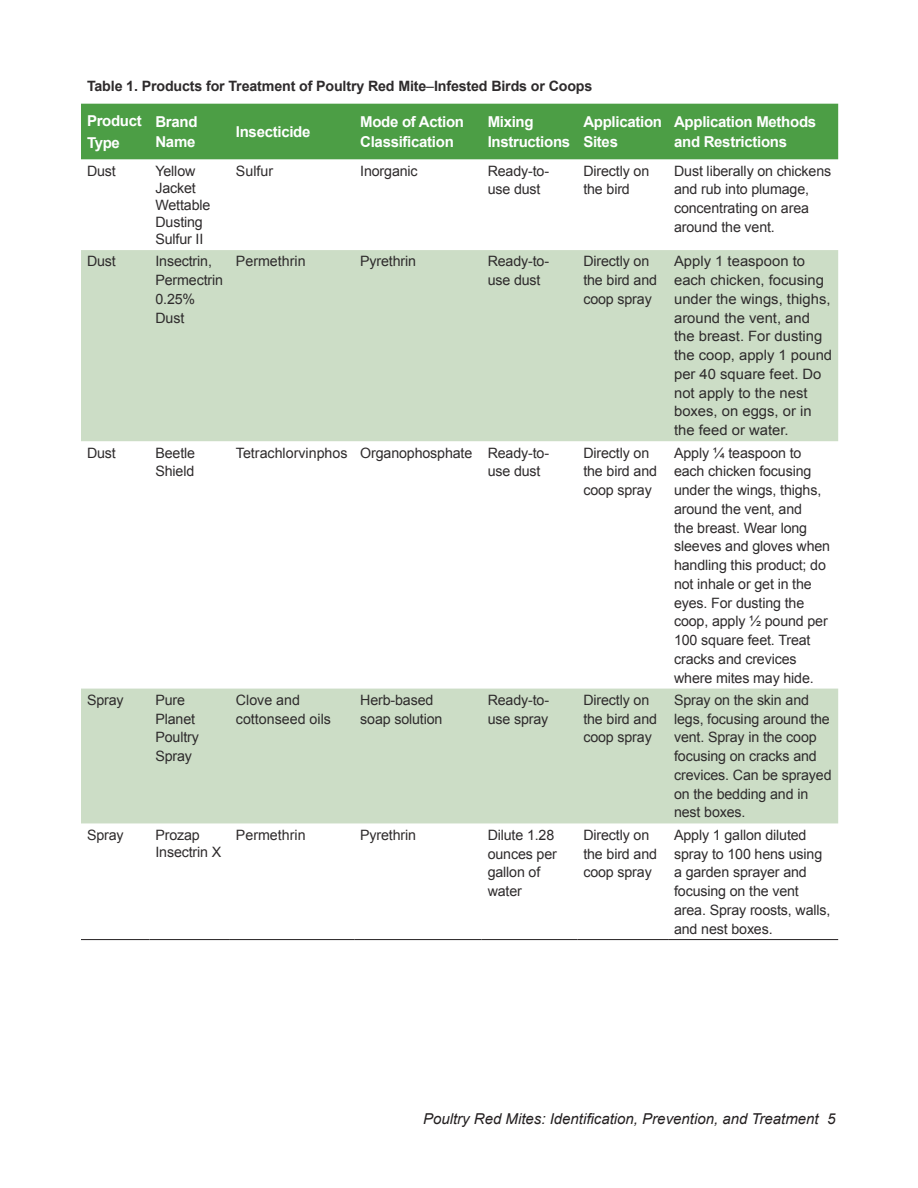
<style>
.page{position:relative;width:918px;height:1188px;background:#fff}
.page>*{position:absolute;margin:0;border:0;box-sizing:border-box;transform-origin:0 0}
.t1{font:700 15px/19.5px "Arial";letter-spacing:-.02em;color:#fff}
.t2{font:italic 15px "Arial";color:#231f20}
.t3{font:14.25px/18.8px "Arial";letter-spacing:-.01em;color:#2e2b2c}
.t4{font:14.25px/18.8px "Arial";letter-spacing:-.01em;color:#2e2b2c;scale:1.04 1}
.t5{font:700 14.25px "Arial";letter-spacing:-.01em;color:#2e2b2c}
.s1{font-weight:400}
</style>
<div class="page">
<div style="left:81px;top:104px;width:757px;height:55px;background:#4c9e45"></div>
<svg style="left:81px;top:250px;width:757px;height:573px;fill:#ccddc6"></svg>
<hr style="left:81px;top:939px;width:68px;height:1px;background:#231f20">
<hr style="left:149px;top:939px;width:81px;height:1px;background:#231f20">
<hr style="left:230px;top:939px;width:124px;height:1px;background:#231f20">
<hr style="left:354px;top:939px;width:128px;height:1px;background:#231f20">
<hr style="left:482px;top:939px;width:95px;height:1px;background:#231f20">
<hr style="left:577px;top:939px;width:91px;height:1px;background:#231f20">
<hr style="left:668px;top:939px;width:170px;height:1px;background:#231f20">
<p class="t5" style="left:87px;top:76px;width:507px">Table 1. Products for Treatment of Poultry Red Mite<span class="s1">–</span>Infested Birds or Coops</p>
<p class="t1" style="left:87px;top:110px;width:56px;line-height:22.5px">Product<br>Type</p>
<p class="t1" style="left:155px;top:113px;width:44px">Brand<br>Name</p>
<p class="t1" style="left:236px;top:122px;width:76px">Insecticide</p>
<p class="t1" style="left:360px;top:113px;width:105px">Mode of Action<br>Classification</p>
<p class="t1" style="left:488px;top:113px;width:84px">Mixing<br>Instructions</p>
<p class="t1" style="left:583px;top:113px;width:80px">Application<br>Sites</p>
<p class="t1" style="left:674px;top:113px;width:144px">Application Methods and Restrictions</p>
<p class="t3" style="left:87px;top:161px;width:30px">Dust</p>
<p class="t3" style="left:155px;top:162px;width:56px;line-height:17.1px">Yellow<br>Jacket<br>Wettable<br>Dusting<br>Sulfur II</p>
<p class="t3" style="left:236px;top:161px;width:39px">Sulfur</p>
<p class="t3" style="left:360px;top:161px;width:59px">Inorganic</p>
<p class="t3" style="left:488px;top:161px;width:63px">Ready-to&shy;use dust</p>
<p class="t3" style="left:583px;top:161px;width:67px">Directly on the bird</p>
<p class="t3" style="left:674px;top:161px;width:159px">Dust liberally on chickens and rub into plumage, concentrating on area around the vent.</p>
<p class="t3" style="left:87px;top:252px;width:30px">Dust</p>
<p class="t3" style="left:155px;top:252px;width:69px">Insectrin,<br>Permectrin<br>0.25%<br>Dust</p>
<p class="t3" style="left:236px;top:252px;width:71px">Permethrin</p>
<p class="t3" style="left:360px;top:252px;width:57px">Pyrethrin</p>
<p class="t3" style="left:488px;top:252px;width:63px">Ready-to&shy;use dust</p>
<p class="t3" style="left:583px;top:252px;width:75px">Directly on the bird and coop spray</p>
<p class="t4" style="left:674px;top:252px;width:153px">Apply 1 teaspoon to each chicken, focusing under the wings, thighs, around the vent, and the breast. For dusting the coop, apply 1 pound per 40 square feet. Do not apply to the nest boxes, on eggs, or in the feed or water.</p>
<p class="t3" style="left:87px;top:443px;width:30px">Dust</p>
<p class="t3" style="left:155px;top:443px;width:41px">Beetle<br>Shield</p>
<p class="t3" style="left:488px;top:443px;width:63px;text-indent:-252px">Tetrachlorvinphos Organophosphate Ready-to&shy;use dust</p>
<p class="t3" style="left:583px;top:443px;width:75px">Directly on the bird and coop spray</p>
<p class="t3" style="left:674px;top:443px;width:158px">Apply ¼ teaspoon to each chicken focusing under the wings, thighs, around the vent, and<br>the breast. Wear long sleeves and gloves when handling this product; do not inhale or get in the eyes. For dusting the coop, apply ½ pound per<br>100 square feet. Treat cracks and crevices where mites may hide.</p>
<p class="t3" style="left:87px;top:691px;width:38px">Spray</p>
<p class="t3" style="left:155px;top:691px;width:45px">Pure<br>Planet<br>Poultry<br>Spray</p>
<p class="t3" style="left:236px;top:691px;width:97px">Clove and cottonseed oils</p>
<p class="t3" style="left:360px;top:691px;width:84px">Herb-based soap solution</p>
<p class="t3" style="left:488px;top:691px;width:63px">Ready-to&shy;use spray</p>
<p class="t3" style="left:583px;top:691px;width:75px">Directly on the bird and coop spray</p>
<p class="t3" style="left:674px;top:691px;width:159px">Spray on the skin and legs, focusing around the vent. Spray in the coop focusing on cracks and crevices. Can be sprayed on the bedding and in nest boxes.</p>
<p class="t3" style="left:87px;top:826px;width:38px">Spray</p>
<p class="t3" style="left:155px;top:826px;width:67px;line-height:17.1px">Prozap<br>Insectrin X</p>
<p class="t3" style="left:236px;top:826px;width:71px">Permethrin</p>
<p class="t3" style="left:360px;top:826px;width:57px">Pyrethrin</p>
<p class="t3" style="left:488px;top:826px;width:71px">Dilute 1.28 ounces per gallon of water</p>
<p class="t3" style="left:583px;top:826px;width:75px">Directly on the bird and coop spray</p>
<p class="t3" style="left:674px;top:826px;width:158px">Apply 1 gallon diluted spray to 100 hens using a garden sprayer and focusing on the vent area. Spray roosts, walls, and nest boxes.</p>
<p class="t2" style="left:423px;top:1109px;width:414px">Poultry Red Mites: Identification, Prevention, and Treatment 5</p>
</div>
